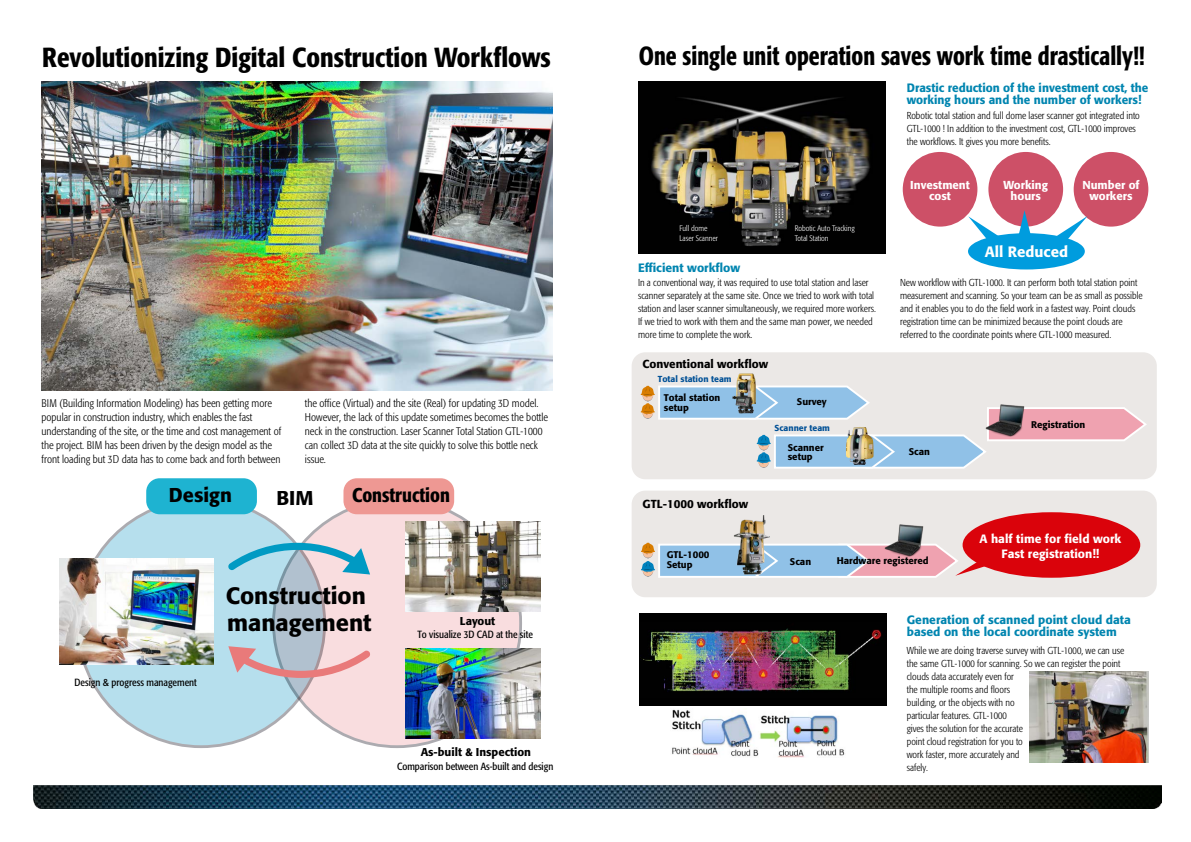
<style>
.page{position:relative;width:1191px;height:842px;background:#fff}
.page>*{position:absolute;margin:0;border:0;box-sizing:border-box;transform-origin:0 0}
.t1{font:500 condensed 27.3px "Formata Pro";color:#000}
.t2{font:500 condensed 26px "Formata Pro";color:#000;scale:.91 1}
.t3{font:500 23.5px/27.3px "Formata Pro";color:#000}
.t4{font:500 condensed 19.8px "Formata Pro";color:#000}
.t5{font:500 19.8px "Formata Pro";color:#000}
.t6{font:500 14.9px "Formata Pro";color:#fff}
.t7{font:500 12px/12px "Formata Pro";color:#0085b0}
.t8{font:500 12px/14.6px "Formata Pro";color:#fff;text-align:center}
.t9{font:500 11.5px "Formata Pro";color:#000}
.t10{font:500 11.4px/11.4px "Formata Pro";color:#fff;text-align:center}
.t11{font:500 11.3px "Formata Pro";color:#000}
.t12{font:300 condensed 11px/14px "Formata Pro";color:#000}
.t13{font:condensed 10.3px "Formata Pro";color:#000}
.t14{font:300 condensed 10px/13px "Formata Pro";color:#000}
.t15{font:500 9.6px/9.6px "Formata Pro";color:#000}
.t16{font:500 8.6px "Formata Pro";color:#005096}
.t17{font:300 condensed 8px/10px "Formata Pro";color:#fff}
</style>
<div class="page">
<div style="left:639px;top:613px;width:247px;height:93px;background:#000"></div>
<img style="left:643px;top:628px;width:239px;height:64px">
<img style="left:639px;top:82px;width:246px;height:171px">
<img style="left:33px;top:785px;width:1128px;height:23px">
<div style="left:631px;top:352px;width:525px;height:127px;background:#ebe8e6;border-radius:14px"></div>
<div style="left:631px;top:491px;width:525px;height:106px;background:#ebe8e6;border-radius:14px"></div>
<img style="left:736px;top:373px;width:20px;height:12px">
<img style="left:733px;top:515px;width:37px;height:28px">
<img style="left:894px;top:524px;width:30px;height:19px">
<div style="left:962px;top:512px;width:178px;height:66px;background:#da030b;border-radius:50%"></div>
<svg style="left:640px;top:385px;width:507px;height:84px"></svg>
<svg style="left:641px;top:543px;width:355px;height:35px"></svg>
<div style="left:902px;top:152px;width:75px;height:75px;background:#cd5067;border-radius:50%"></div>
<div style="left:988px;top:152px;width:75px;height:75px;background:#cd5067;border-radius:50%"></div>
<div style="left:1073px;top:152px;width:75px;height:75px;background:#cd5067;border-radius:50%"></div>
<img style="left:672px;top:709px;width:173px;height:49px">
<img style="left:42px;top:82px;width:511px;height:309px">
<img style="left:1029px;top:672px;width:119px;height:91px">
<div style="left:78px;top:500px;width:247px;height:247px;background:#b6dfed;border-radius:50%"></div>
<svg style="left:273px;top:500px;width:247px;height:247px;background:#ead6d9"></svg>
<div style="left:146px;top:478px;width:111px;height:36px;background:#1eb3d1;border-radius:13px"></div>
<div style="left:343px;top:478px;width:111px;height:36px;background:#ee9893;border-radius:13px"></div>
<img style="left:405px;top:522px;width:135px;height:89px">
<img style="left:405px;top:649px;width:135px;height:89px">
<svg style="left:228px;top:543px;width:142px;height:31px"></svg>
<svg style="left:228px;top:646px;width:142px;height:32px"></svg>
<img style="left:60px;top:559px;width:153px;height:106px">
<div style="left:968px;top:233px;width:116px;height:36px;background:#009cde;border-radius:50%"></div>
<svg style="left:968px;top:216px;width:32px;height:24px"></svg>
<svg style="left:1055px;top:216px;width:32px;height:25px"></svg>
<svg style="left:1018px;top:210px;width:13px;height:24px"></svg>
<h1 class="t1" style="left:42px;top:39px;width:510px">Revolutionizing Digital Construction Workflows</h1>
<h2 class="t2" style="left:639px;top:39px;width:558px">One single unit operation saves work time drastically!!</h2>
<p class="t7" style="left:906px;top:82px;width:243px">Drastic reduction of the investment cost, the working hours and the number of workers!</p>
<p class="t14" style="left:906px;top:109px;width:235px">Robotic total station and full dome laser scanner got integrated into<br>GTL-1000 ! In addition to the investment cost, GTL-1000 improves the workflows. It gives you more benefits.</p>
<p class="t12" style="left:42px;top:396px;width:241px">BIM (Building Information Modeling) has been getting more popular in construction industry, which enables the fast understanding of the site, or the time and cost management of the project. BIM has been driven by the design model as the front loading but 3D data has to come back and forth between</p>
<p class="t12" style="left:305px;top:396px;width:245px">the office (Virtual) and the site (Real) for updating 3D model.<br>However, the lack of this update sometimes becomes the bottle neck in the construction. Laser Scanner Total Station GTL-1000 can collect 3D data at the site quickly to solve this bottle neck issue.</p>
<h3 class="t5" style="left:169px;top:483px;width:64px">Design</h3>
<h3 class="t5" style="left:276px;top:485px;width:39px">BIM</h3>
<h3 class="t4" style="left:352px;top:483px;width:99px">Construction</h3>
<p class="t13" style="left:75px;top:676px;width:124px">Design &amp; progress management</p>
<h3 class="t3" style="left:226px;top:582px;width:147px">Construction management</h3>
<p class="t11" style="left:460px;top:613px;width:37px">Layout</p>
<p class="t13" style="left:417px;top:628px;width:117px">To visualize 3D CAD at the site</p>
<p class="t11" style="left:421px;top:745px;width:112px">As-built &amp; Inspection</p>
<p class="t13" style="left:397px;top:759px;width:158px">Comparison between As-built and design</p>
<p class="t17" style="left:679px;top:223px;width:40px">Full dome<br>Laser Scanner</p>
<p class="t7" style="left:638px;top:261px;width:104px">Efficient workflow</p>
<p class="t17" style="left:794px;top:223px;width:61px">Robotic Auto Tracking<br>Total Station</p>
<p class="t14" style="left:638px;top:276px;width:239px">In a conventional way, it was required to use total station and laser scanner separately at the same site. Once we tried to work with total station and laser scanner simultaneously, we required more workers.<br>If we tried to work with them and the same man power, we needed more time to complete the work.</p>
<p class="t9" style="left:642px;top:357px;width:127px">Conventional workflow</p>
<p class="t16" style="left:658px;top:373px;width:75px">Total station team</p>
<p class="t15" style="left:664px;top:393px;width:58px">Total station setup</p>
<p class="t15" style="left:797px;top:397px;width:31px">Survey</p>
<p class="t16" style="left:774px;top:422px;width:57px">Scanner team</p>
<p class="t10" style="left:910px;top:179px;width:61px">Investment cost</p>
<p class="t10" style="left:1003px;top:179px;width:46px">Working hours</p>
<p class="t10" style="left:1082px;top:179px;width:59px">Number of workers</p>
<h3 class="t6" style="left:985px;top:242px;width:85px">All Reduced</h3>
<p class="t14" style="left:900px;top:276px;width:244px">New workflow with GTL-1000. It can perform both total station point measurement and scanning. So your team can be as small as possible and it enables you to do the field work in a fastest way. Point clouds registration time can be minimized because the point clouds are referred to the coordinate points where GTL-1000 measured.</p>
<p class="t15" style="left:1031px;top:420px;width:56px">Registration</p>
<p class="t9" style="left:642px;top:497px;width:107px">GTL-1000 workflow</p>
<p class="t15" style="left:666px;top:550px;width:44px">GTL-1000<br>Setup</p>
<p class="t15" style="left:787px;top:442px;width:37px">Scanner setup</p>
<p class="t15" style="left:908px;top:447px;width:23px">Scan</p>
<p class="t15" style="left:790px;top:556px;width:23px">Scan</p>
<p class="t15" style="left:836px;top:556px;width:93px">Hardware registered</p>
<p class="t8" style="left:979px;top:532px;width:143px">A half time for field work<br>Fast registration!!</p>
<p class="t7" style="left:906px;top:613px;width:225px">Generation of scanned point cloud data based on the local coordinate system</p>
<p class="t14" style="left:906px;top:644px;width:219px">While we are doing traverse survey with GTL-1000, we can use the same GTL-1000 for scanning. So we can register the point clouds data accurately even for<br>the multiple rooms and floors<br>building, or the objects with no<br>particular features. GTL-1000<br>gives the solution for the accurate<br>point cloud registration for you to<br>work faster, more accurately and<br>safely.</p>
</div>
